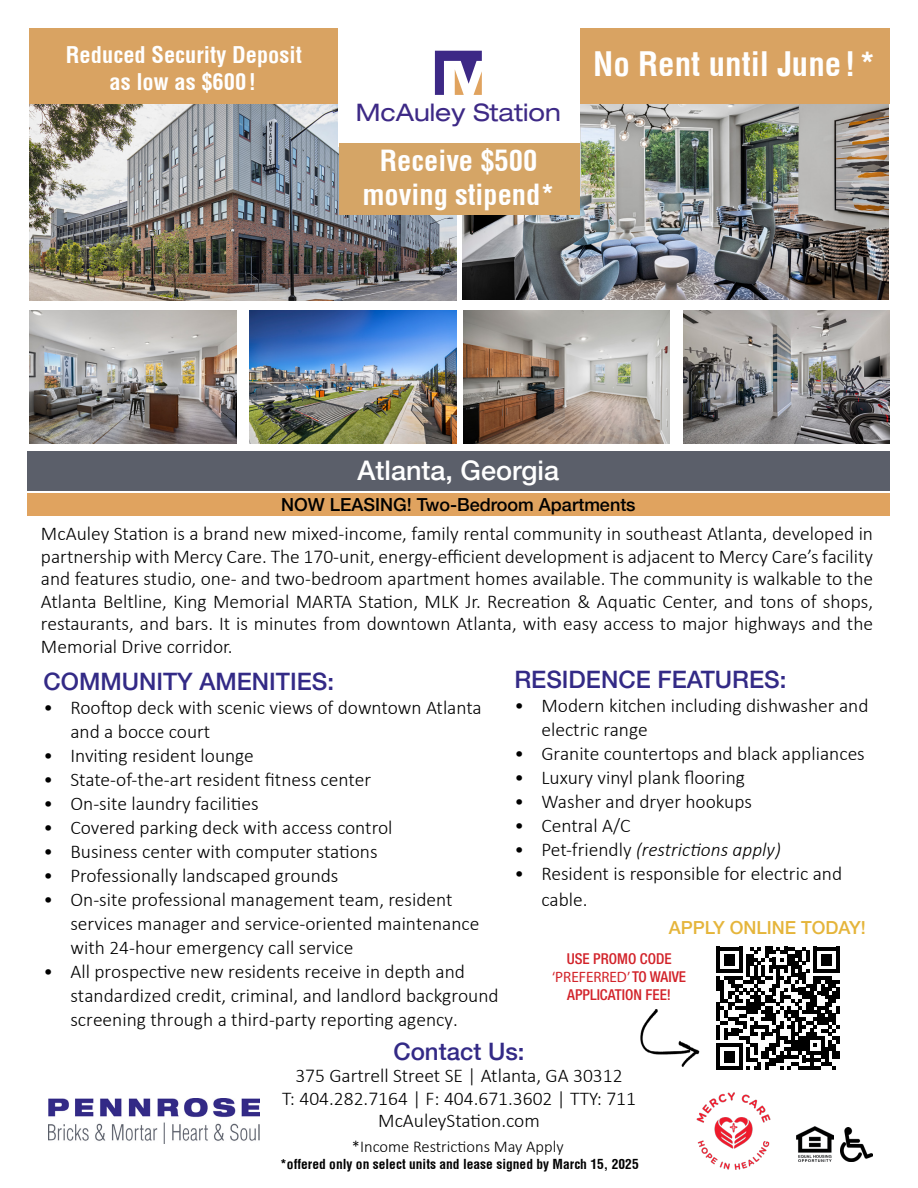
<style>
.page{position:relative;width:918px;height:1188px;background:#fff}
.page>*{position:absolute;margin:0;border:0;box-sizing:border-box;transform-origin:0 0}
.t1{font:700 condensed 33px "Helvetica";color:#fff}
.t2{font:700 condensed 28.5px/34.2px "Helvetica";color:#fff;text-align:center}
.t3{font:500 27px "Helvetica Neue LT";color:#fff}
.t4{font:expanded 24.15px "Helvetica Neue LT";color:#3d2986}
.t5{font:500 24px "Helvetica Neue LT";color:#332a86}
.t6{font:700 condensed 22.5px/27px "Helvetica";color:#fff;text-align:center}
.t7{font:300 19.5px/22.5px "Calibri";color:#000}
.t8{font:italic 300 19.5px "Calibri";color:#000}
.t9{font:500 18px "Helvetica Neue LT";color:#000}
.t10{font:500 18px "Helvetica Neue LT";color:#e5b53b}
.t11{font:300 16.5px "Calibri";color:#000}
.t12{font:500 condensed 15px "Helvetica Neue LT Std";color:#d2232a}
.t13{font:15px "Myriad Pro";color:#d2232a}
.t14{font:700 condensed 13.5px "Helvetica";color:#000101}
.s1{font-style:normal}
.s2{font-family:"Helvetica Neue LT Std";font-weight:500;font-stretch:condensed}
</style>
<div class="page">
<img style="left:30px;top:104px;width:426px;height:197px">
<img style="left:48px;top:1099px;width:212px;height:45px">
<img style="left:797px;top:1127px;width:36px;height:35px">
<img style="left:840px;top:1128px;width:33px;height:34px">
<div style="left:27px;top:451px;width:863px;height:39px;background:#5b5f6a"></div>
<div style="left:27px;top:493px;width:863px;height:22px;background:#e0a35f"></div>
<img style="left:696px;top:1092px;width:75px;height:78px">
<img style="left:462px;top:104px;width:427px;height:196px">
<div style="left:29px;top:28px;width:860px;height:76px;background:#d9a362"></div>
<div style="left:338px;top:13px;width:242px;height:134px;background:#fff"></div>
<img style="left:250px;top:310px;width:206px;height:134px">
<img style="left:30px;top:310px;width:206px;height:134px">
<img style="left:683px;top:310px;width:207px;height:134px">
<img style="left:463px;top:310px;width:207px;height:134px">
<svg style="left:435px;top:51px;width:47px;height:44px"></svg>
<svg style="left:717px;top:947px;width:123px;height:123px"></svg>
<img style="left:640px;top:1009px;width:60px;height:58px">
<div style="left:339px;top:144px;width:241px;height:71px;background:#d5a566"></div>
<p class="t6" style="left:66px;top:41px;width:238px">Reduced Security Deposit as low as $600!</p>
<h1 class="t1" style="left:593px;top:44px;width:284px">No Rent until June!*</h1>
<p class="t4" style="left:356px;top:97px;width:206px">McAuley Station</p>
<h2 class="t2" style="left:363px;top:143px;width:194px">Receive $500 moving stipend*</h2>
<h3 class="t3" style="left:358px;top:454px;width:203px">Atlanta, Georgia</h3>
<p class="t9" style="left:281px;top:493px;width:356px">NOW LEASING! Two-Bedroom Apartments</p>
<p class="t7" style="left:41px;top:522px;width:834px;text-align:justify">McAuley Station is a brand new mixed-income, family rental community in southeast Atlanta, developed in partnership with Mercy Care. The 170-unit, energy-efficient development is adjacent to Mercy Care’s facility and features studio, one- and two-bedroom apartment homes available. The community is walkable to the Atlanta Beltline, King Memorial MARTA Station, MLK Jr. Recreation &amp; Aquatic Center, and tons of shops, restaurants, and bars. It is minutes from downtown Atlanta, with easy access to major highways and the Memorial Drive corridor.</p>
<p class="t5" style="left:43px;top:667px;width:292px">COMMUNITY AMENITIES:</p>
<p class="t7" style="left:70px;top:695px;width:413px;line-height:24px;text-indent:-27px">• Rooftop deck with scenic views of downtown Atlanta and a bocce court</p>
<p class="t7" style="left:43px;top:744px;width:212px">• Inviting resident lounge</p>
<p class="t7" style="left:43px;top:768px;width:329px">• State-of-the-art resident fitness center</p>
<p class="t7" style="left:43px;top:792px;width:217px">• On-site laundry facilities</p>
<p class="t7" style="left:43px;top:816px;width:351px">• Covered parking deck with access control</p>
<p class="t7" style="left:43px;top:840px;width:336px">• Business center with computer stations</p>
<p class="t7" style="left:43px;top:864px;width:297px">• Professionally landscaped grounds</p>
<p class="t7" style="left:70px;top:887px;width:411px;line-height:24px;text-indent:-27px">• On-site professional management team, resident services manager and service-oriented maintenance with 24-hour emergency call service</p>
<p class="t7" style="left:70px;top:959px;width:430px;line-height:24px;text-indent:-27px">• All prospective new residents receive in depth and standardized credit, criminal, and landlord background screening through a third-party reporting agency.</p>
<p class="t5" style="left:514px;top:665px;width:274px">RESIDENCE FEATURES:</p>
<p class="t7" style="left:541px;top:694px;width:329px;line-height:24px;text-indent:-27px">• Modern kitchen including dishwasher and electric range</p>
<p class="t7" style="left:514px;top:742px;width:352px">• Granite countertops and black appliances</p>
<p class="t7" style="left:514px;top:766px;width:232px">• Luxury vinyl plank flooring</p>
<p class="t7" style="left:514px;top:790px;width:239px">• Washer and dryer hookups</p>
<p class="t7" style="left:514px;top:814px;width:118px">• Central A/C</p>
<p class="t8" style="left:514px;top:838px;width:268px"><span class="s1">• Pet-friendly</span> (restrictions apply)</p>
<p class="t7" style="left:541px;top:861px;width:302px;line-height:25.5px;text-indent:-27px">• Resident is responsible for electric and cable.</p>
<p class="t10" style="left:669px;top:916px;width:199px">APPLY ONLINE TODAY!</p>
<p class="t12" style="left:567px;top:950px;width:106px">USE PROMO CODE</p>
<p class="t13" style="left:552px;top:968px;width:135px">‘PREFERRED’ <span class="s2">TO WAIVE</span></p>
<p class="t12" style="left:567px;top:986px;width:105px">APPLICATION FEE!</p>
<p class="t5" style="left:393px;top:1037px;width:133px">Contact Us:</p>
<p class="t7" style="left:282px;top:1064px;width:355px;text-align:center">375 Gartrell Street SE | Atlanta, GA 30312<br>T: 404.282.7164 | F: 404.671.3602 | TTY: 711<br>McAuleyStation.com</p>
<p class="t11" style="left:352px;top:1137px;width:213px">*Income Restrictions May Apply</p>
<p class="t14" style="left:280px;top:1156px;width:360px">*offered only on select units and lease signed by March 15, 2025</p>
</div>
